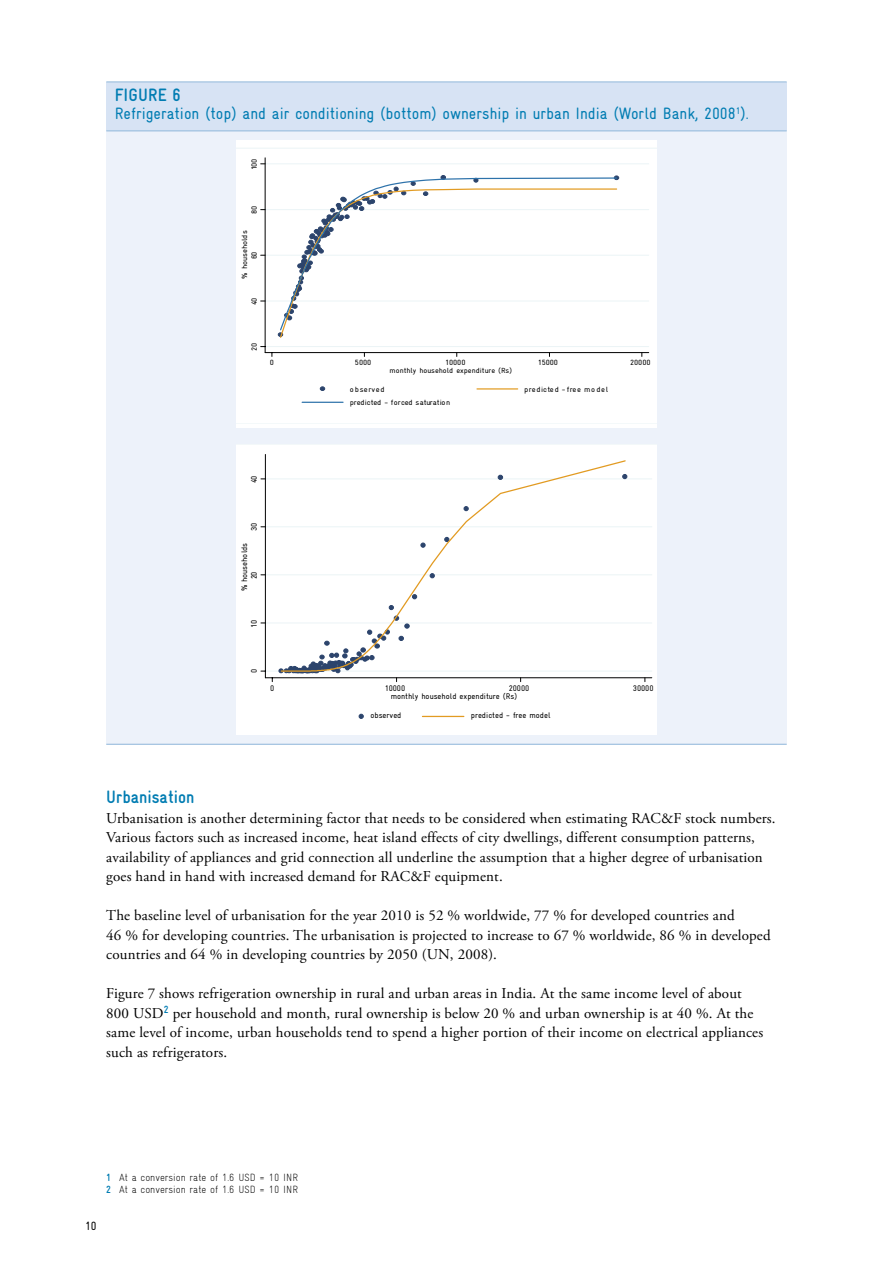
<style>
.page{position:relative;width:893px;height:1263px;background:#fff}
.page>*{position:absolute;margin:0;border:0;box-sizing:border-box;transform-origin:0 0}
.t1{font:700 condensed 18px "Gravur";color:#007cb2}
.t2{font:condensed 16.5px "Gravur";color:#007cb2}
.t3{font:15px/19.5px "Adobe Garamond Pro";letter-spacing:.01em;color:#000}
.t4{font:condensed 12px "Gravur";color:#000}
.t5{font:300 condensed 10.5px/12px "Gravur";color:#000}
.t6{font:condensed 8.1px "Gravur";color:#000;scale:1.07 1}
.t7{font:condensed 7.65px "Gravur";letter-spacing:-.005em;color:#000;scale:1.14 1}
.t8{font:condensed 7.65px "Gravur";letter-spacing:.065em;color:#000;scale:1.14 1}
.t9{font:condensed 7.35px "Gravur";color:#000;scale:1.14 1}
.s1{font-weight:700;color:#007cb2}
</style>
<div class="page">
<div style="left:106px;top:82px;width:681px;height:49px;background:#d7e3f4"></div>
<div style="left:106px;top:131px;width:681px;height:613px;background:#edf2fa"></div>
<hr style="left:106px;top:744px;width:681px;height:1px;background:#91b8da">
<hr style="left:106px;top:82px;width:681px;height:1px;background:#91b8da">
<hr style="left:106px;top:131px;width:681px;height:1px;background:#91b8da">
<div style="left:236px;top:140px;width:421px;height:288px;background:#fff"></div>
<svg style="left:236px;top:148px;width:421px;height:276px"></svg>
<div style="left:265px;top:158px;width:383px;height:194px;background:#fff"></div>
<hr style="left:265px;top:346px;width:384px;height:1px;background:#ebf4f6">
<hr style="left:265px;top:300px;width:384px;height:1px;background:#ebf4f6">
<hr style="left:265px;top:255px;width:384px;height:1px;background:#ebf4f6">
<hr style="left:265px;top:209px;width:384px;height:1px;background:#ebf4f6">
<hr style="left:265px;top:163px;width:384px;height:1px;background:#ebf4f6">
<svg style="left:279px;top:177px;width:339px;height:154px"></svg>
<hr style="left:265px;top:158px;width:1px;height:195px;background:#000">
<hr style="left:265px;top:352px;width:384px;height:1px;background:#000">
<svg style="left:320px;top:386px;width:5px;height:5px"></svg>
<hr style="left:477px;top:388px;width:41px;height:2px;background:#e29b22">
<hr style="left:302px;top:402px;width:41px;height:1px;background:#2d72aa">
<div style="left:236px;top:445px;width:421px;height:290px;background:#fff"></div>
<div style="left:265px;top:454px;width:386px;height:223px;background:#fff"></div>
<hr style="left:265px;top:671px;width:387px;height:1px;background:#ebf4f6">
<hr style="left:265px;top:622px;width:387px;height:1px;background:#ebf4f6">
<hr style="left:265px;top:574px;width:387px;height:1px;background:#ebf4f6">
<hr style="left:265px;top:526px;width:387px;height:1px;background:#ebf4f6">
<hr style="left:265px;top:478px;width:387px;height:1px;background:#ebf4f6">
<svg style="left:403px;top:460px;width:224px;height:145px"></svg>
<hr style="left:265px;top:454px;width:1px;height:224px;background:#000">
<hr style="left:265px;top:677px;width:387px;height:1px;background:#000">
<svg style="left:272px;top:605px;width:138px;height:77px"></svg>
<svg style="left:359px;top:714px;width:5px;height:5px"></svg>
<hr style="left:422px;top:716px;width:42px;height:1px;background:#e29b22">
<p class="t1" style="left:115px;top:85px;width:67px">Figure 6</p>
<p class="t2" style="left:115px;top:104px;width:635px">Refrigeration (top) and air conditioning (bottom) ownership in urban India (World Bank, 2008<sup>1</sup>).</p>
<p class="t7" style="left:250px;top:170px;width:11px;rotate:-90deg">100</p>
<p class="t7" style="left:250px;top:214px;width:8px;rotate:-90deg">80</p>
<p class="t7" style="left:240px;top:279px;width:44px;rotate:-90deg">% households</p>
<p class="t7" style="left:250px;top:259px;width:8px;rotate:-90deg">60</p>
<p class="t7" style="left:250px;top:305px;width:8px;rotate:-90deg">40</p>
<p class="t7" style="left:250px;top:351px;width:8px;rotate:-90deg">20</p>
<p class="t7" style="left:270px;top:358px;width:5px">0</p>
<p class="t7" style="left:355px;top:358px;width:16px">5000</p>
<p class="t7" style="left:445px;top:358px;width:19px">10000</p>
<p class="t7" style="left:538px;top:358px;width:19px">15000</p>
<p class="t7" style="left:630px;top:358px;width:19px">20000</p>
<p class="t9" style="left:390px;top:366px;width:109px">monthly household expenditure (Rs)</p>
<p class="t8" style="left:350px;top:385px;width:32px">observed</p>
<p class="t8" style="left:524px;top:385px;width:75px">predicted -free model</p>
<p class="t7" style="left:350px;top:398px;width:90px">predicted - forced saturation</p>
<p class="t6" style="left:250px;top:483px;width:9px;rotate:-90deg">40</p>
<p class="t6" style="left:250px;top:531px;width:9px;rotate:-90deg">30</p>
<p class="t6" style="left:240px;top:591px;width:47px;rotate:-90deg">% households</p>
<p class="t6" style="left:250px;top:579px;width:9px;rotate:-90deg">20</p>
<p class="t6" style="left:250px;top:627px;width:9px;rotate:-90deg">10</p>
<p class="t6" style="left:250px;top:673px;width:5px;rotate:-90deg">0</p>
<p class="t6" style="left:270px;top:684px;width:5px">0</p>
<p class="t6" style="left:385px;top:684px;width:21px">10000</p>
<p class="t6" style="left:509px;top:684px;width:21px">20000</p>
<p class="t6" style="left:633px;top:684px;width:21px">30000</p>
<p class="t6" style="left:391px;top:692px;width:120px">monthly household expenditure (Rs)</p>
<p class="t6" style="left:370px;top:711px;width:31px">observed</p>
<p class="t6" style="left:471px;top:711px;width:76px">predicted - free model</p>
<p class="t1" style="left:106px;top:787px;width:90px">Urbanisation</p>
<p class="t3" style="left:106px;top:809px;width:671px">Urbanisation is another determining factor that needs to be considered when estimating RAC&amp;F stock numbers.<br>Various factors such as increased income, heat island effects of city dwellings, different consumption patterns, availability of appliances and grid connection all underline the assumption that a higher degree of urbanisation goes hand in hand with increased demand for RAC&amp;F equipment.</p>
<p class="t3" style="left:106px;top:906px;width:666px">The baseline level of urbanisation for the year 2010 is 52 % worldwide, 77 % for developed countries and<br>46 % for developing countries. The urbanisation is projected to increase to 67 % worldwide, 86 % in developed countries and 64 % in developing countries by 2050 (UN, 2008).</p>
<p class="t3" style="left:106px;top:984px;width:658px">Figure 7 shows refrigeration ownership in rural and urban areas in India. At the same income level of about 800 USD<sup>2</sup> per household and month, rural ownership is below 20 % and urban ownership is at 40 %. At the same level of income, urban households tend to spend a higher portion of their income on electrical appliances such as refrigerators.</p>
<p class="t4" style="left:85px;top:1219px;width:13px">10</p>
<p class="t5" style="left:106px;top:1171px;width:193px"><span class="s1">1</span> At a conversion rate of 1.6 USD = 10 INR<br><span class="s1">2</span> At a conversion rate of 1.6 USD = 10 INR</p>
</div>
